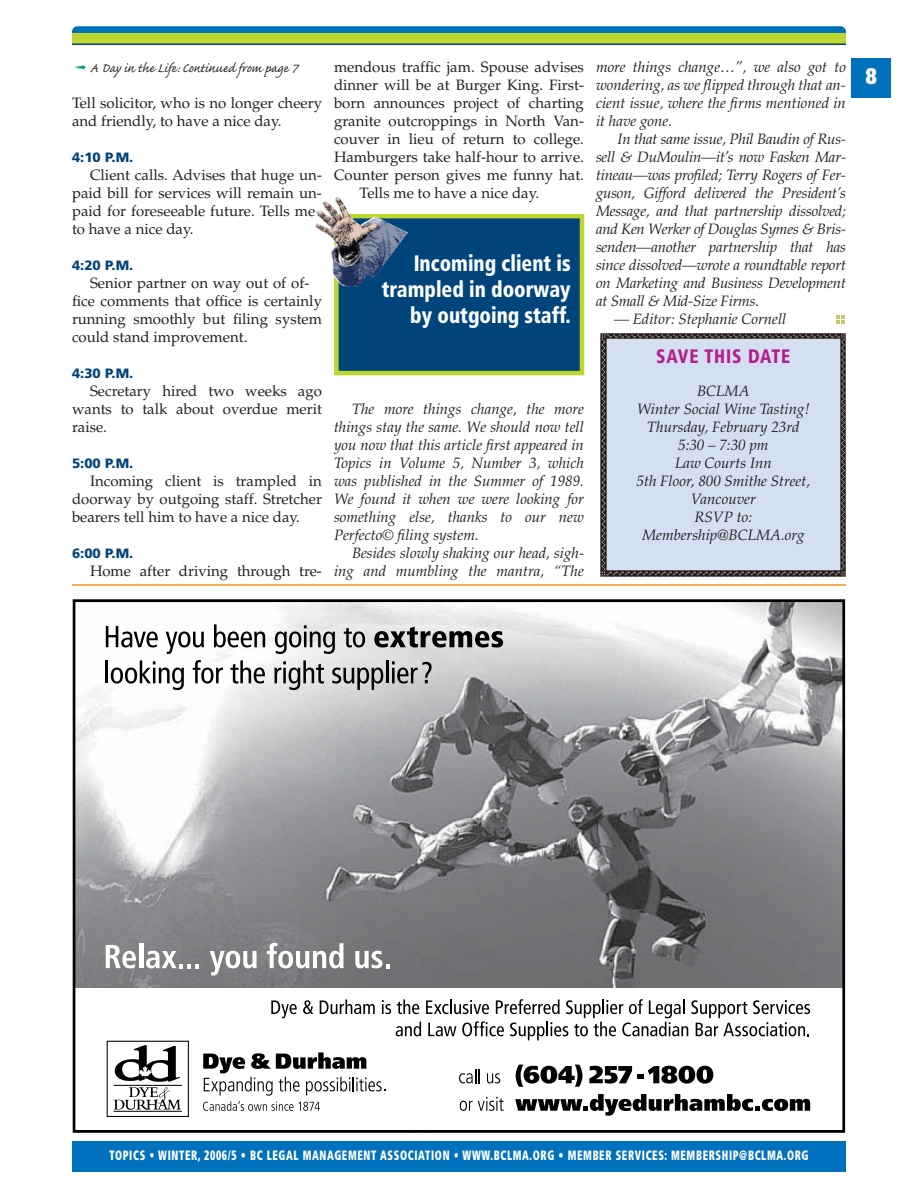
<style>
.page{position:relative;width:918px;height:1188px;background:#fff}
.page>*{position:absolute;margin:0;border:0;box-sizing:border-box;transform-origin:0 0}
.t1{font:900 22.5px "Frutiger";color:#fff;scale:.71 1}
.t2{font:900 condensed 22.35px/26.4px "Frutiger";color:#fff;text-align:right;scale:.9 1}
.t3{font:900 condensed 19.5px "Frutiger";letter-spacing:.05em;color:#b41e8e;scale:.9 1}
.t4{font:16.5px "Caflisch Script";color:#231f20}
.t5{font:italic 15px/18px "Palatino";color:#231f20;text-align:justify}
.t6{font:15px/18px "Palatino";color:#231f20}
.t7{font:900 condensed 13.5px "Frutiger";letter-spacing:.06em;color:#fff;scale:.75 1}
.t8{font:900 13.5px "Frutiger";color:#00447c}
.s1{color:#009b7a}
</style>
<div class="page">
<div style="left:72px;top:26px;width:774px;height:11px;background:#0071bc;border-radius:5px"></div>
<svg style="left:836px;top:315px;width:8px;height:9px"></svg>
<div style="left:72px;top:1142px;width:774px;height:30px;background:#0071bc"></div>
<div style="left:72px;top:33px;width:774px;height:11px;background:#bed630"></div>
<hr style="left:72px;top:44px;width:774px;height:1px;background:#00447c">
<div style="left:851px;top:58px;width:40px;height:40px;background:#0071bc"></div>
<div style="left:336px;top:216px;width:246px;height:157px;background:#00447c"></div>
<div style="left:334px;top:214px;width:250px;height:161px;border:4px solid #bed630"></div>
<img style="left:375px;top:218px;width:33px;height:33px">
<img style="left:332px;top:220px;width:62px;height:67px">
<img style="left:315px;top:197px;width:60px;height:66px">
<img style="left:77px;top:603px;width:764px;height:385px">
<svg style="left:106px;top:626px;width:52px;height:21px"></svg>
<svg style="left:166px;top:631px;width:38px;height:23px"></svg>
<svg style="left:214px;top:624px;width:51px;height:23px"></svg>
<svg style="left:275px;top:625px;width:60px;height:29px"></svg>
<svg style="left:344px;top:628px;width:21px;height:19px"></svg>
<svg style="left:374px;top:627px;width:129px;height:21px"></svg>
<hr style="left:106px;top:660px;width:2px;height:23px;background:#000">
<svg style="left:111px;top:660px;width:73px;height:30px"></svg>
<svg style="left:193px;top:660px;width:30px;height:24px"></svg>
<svg style="left:230px;top:660px;width:35px;height:24px"></svg>
<svg style="left:274px;top:660px;width:50px;height:30px"></svg>
<svg style="left:332px;top:668px;width:51px;height:22px"></svg>
<hr style="left:386px;top:660px;width:3px;height:23px;background:#000">
<svg style="left:392px;top:661px;width:40px;height:23px"></svg>
<svg style="left:106px;top:945px;width:30px;height:23px"></svg>
<hr style="left:139px;top:943px;width:4px;height:25px;background:#fff">
<svg style="left:146px;top:951px;width:53px;height:17px"></svg>
<svg style="left:210px;top:951px;width:47px;height:25px"></svg>
<svg style="left:267px;top:943px;width:77px;height:25px"></svg>
<svg style="left:355px;top:951px;width:35px;height:17px"></svg>
<svg style="left:271px;top:1000px;width:26px;height:18px"></svg>
<svg style="left:303px;top:1000px;width:10px;height:14px"></svg>
<svg style="left:320px;top:999px;width:55px;height:15px"></svg>
<svg style="left:382px;top:999px;width:428px;height:41px"></svg>
<svg style="left:516px;top:1065px;width:66px;height:22px"></svg>
<svg style="left:589px;top:1066px;width:43px;height:18px"></svg>
<svg style="left:638px;top:1066px;width:75px;height:18px"></svg>
<svg style="left:515px;top:1094px;width:295px;height:22px"></svg>
<svg style="left:459px;top:1069px;width:21px;height:14px"></svg>
<svg style="left:487px;top:1073px;width:13px;height:10px"></svg>
<svg style="left:460px;top:1097px;width:44px;height:14px"></svg>
<div style="left:107px;top:1041px;width:82px;height:76px;border:1px solid #000"></div>
<hr style="left:114px;top:1111px;width:68px;height:1px;background:#000">
<hr style="left:114px;top:1085px;width:68px;height:1px;background:#000">
<svg style="left:114px;top:1045px;width:67px;height:65px"></svg>
<svg style="left:203px;top:1052px;width:182px;height:59px"></svg>
<div style="left:73px;top:599px;width:772px;height:534px;border:3px solid #000"></div>
<hr style="left:72px;top:584px;width:774px;height:2px;background:#f78f1e">
<div style="left:604px;top:336px;width:239px;height:237px;background:#d5dff2"></div>
<svg style="left:601px;top:333px;width:245px;height:6px"></svg>
<img style="left:840px;top:339px;width:6px;height:231px">
<svg style="left:601px;top:570px;width:245px;height:6px"></svg>
<img style="left:601px;top:339px;width:6px;height:231px">
<p class="t4" style="left:75px;top:62px;width:224px"><span class="s1">➟</span> A Day in the Life: Continued from page 7</p>
<p class="t6" style="left:72px;top:96px;width:252px">Tell solicitor, who is no longer cheery and friendly, to have a nice day.</p>
<p class="t8" style="left:72px;top:152px;width:63px">4:10 P.M.</p>
<p class="t6" style="left:72px;top:168px;width:252px;text-indent:18px">Client calls. Advises that huge un&shy;paid bill for services will remain un&shy;paid for foreseeable future. Tells me to have a nice day.</p>
<p class="t8" style="left:72px;top:260px;width:63px">4:20 P.M.</p>
<p class="t6" style="left:72px;top:276px;width:252px;text-indent:18px">Senior partner on way out of of&shy;fice comments that office is certainly running smoothly but filing system could stand improvement.</p>
<p class="t8" style="left:72px;top:368px;width:63px">4:30 P.M.</p>
<p class="t6" style="left:72px;top:384px;width:252px;text-align:justify;text-indent:18px">Secretary hired two weeks ago wants to talk about overdue merit raise.</p>
<p class="t8" style="left:72px;top:458px;width:63px">5:00 P.M.</p>
<p class="t6" style="left:72px;top:474px;width:252px;text-align:justify;text-indent:18px">Incoming client is trampled in doorway by outgoing staff. Stretcher bearers tell him to have a nice day.</p>
<p class="t8" style="left:72px;top:548px;width:63px">6:00 P.M.</p>
<p class="t6" style="left:90px;top:564px;width:233px">Home after driving through tre-</p>
<p class="t6" style="left:334px;top:60px;width:252px">mendous traffic jam. Spouse advises</p>
<p class="t6" style="left:334px;top:78px;width:252px">dinner will be at Burger King. First-</p>
<p class="t6" style="left:334px;top:96px;width:251px">born announces project of charting</p>
<p class="t6" style="left:334px;top:114px;width:252px">granite outcroppings in North Van-</p>
<p class="t6" style="left:334px;top:132px;width:251px">couver in lieu of return to college.</p>
<p class="t6" style="left:334px;top:150px;width:252px">Hamburgers take half-hour to arrive.</p>
<p class="t6" style="left:334px;top:168px;width:252px">Counter person gives me funny hat.</p>
<p class="t6" style="left:360px;top:186px;width:181px">Tells me to have a nice day.</p>
<h2 class="t2" style="left:382px;top:251px;width:212px">Incoming client is trampled in doorway by outgoing staff.</h2>
<p class="t5" style="left:334px;top:402px;width:251px;text-indent:18px">The more things change, the more things stay the same. We should now tell you now that this article first appeared in Topics in Volume 5, Number 3, which was published in the Summer of 1989.<br>We found it when we were looking for something else, thanks to our new Perfecto© filing system.</p>
<p class="t5" style="left:334px;top:546px;width:251px;text-align:right">Besides slowly shaking our head, sigh&shy;ing and mumbling the mantra, “The</p>
<p class="t5" style="left:596px;top:60px;width:251px">more things change…”, we also got to wondering, as we flipped through that an&shy;cient issue, where the firms mentioned in it have gone.</p>
<p class="t5" style="left:596px;top:132px;width:252px;text-indent:22px">In that same issue, Phil Baudin of Rus&shy;sell &amp; DuMoulin—it’s now Fasken Mar&shy;tineau—was profiled; Terry Rogers of Fer&shy;guson, Gifford delivered the President’s Message, and that partnership dissolved; and Ken Werker of Douglas Symes &amp; Bris&shy;senden—another partnership that has since dissolved—wrote a roundtable report on Marketing and Business Development at Small &amp; Mid-Size Firms.</p>
<p class="t5" style="left:614px;top:312px;width:174px">— Editor: Stephanie Cornell</p>
<h3 class="t3" style="left:656px;top:348px;width:151px">SAVE THIS DATE</h3>
<p class="t5" style="left:637px;top:384px;width:175px;text-align:center">BCLMA<br>Winter Social Wine Tasting!<br>Thursday, February 23rd<br>5:30 – 7:30 pm<br>Law Courts Inn<br>5th Floor, 800 Smithe Street,<br>Vancouver<br>RSVP to:<br>Membership@BCLMA.org</p>
<h1 class="t1" style="left:866px;top:67px;width:17px">8</h1>
<p class="t7" style="left:109px;top:1150px;width:934px">TOPICS • WINTER, 2006/5 • BC LEGAL MANAGEMENT ASSOCIATION • WWW.BCLMA.ORG • MEMBER SERVICES: MEMBERSHIP@BCLMA.ORG</p>
</div>
